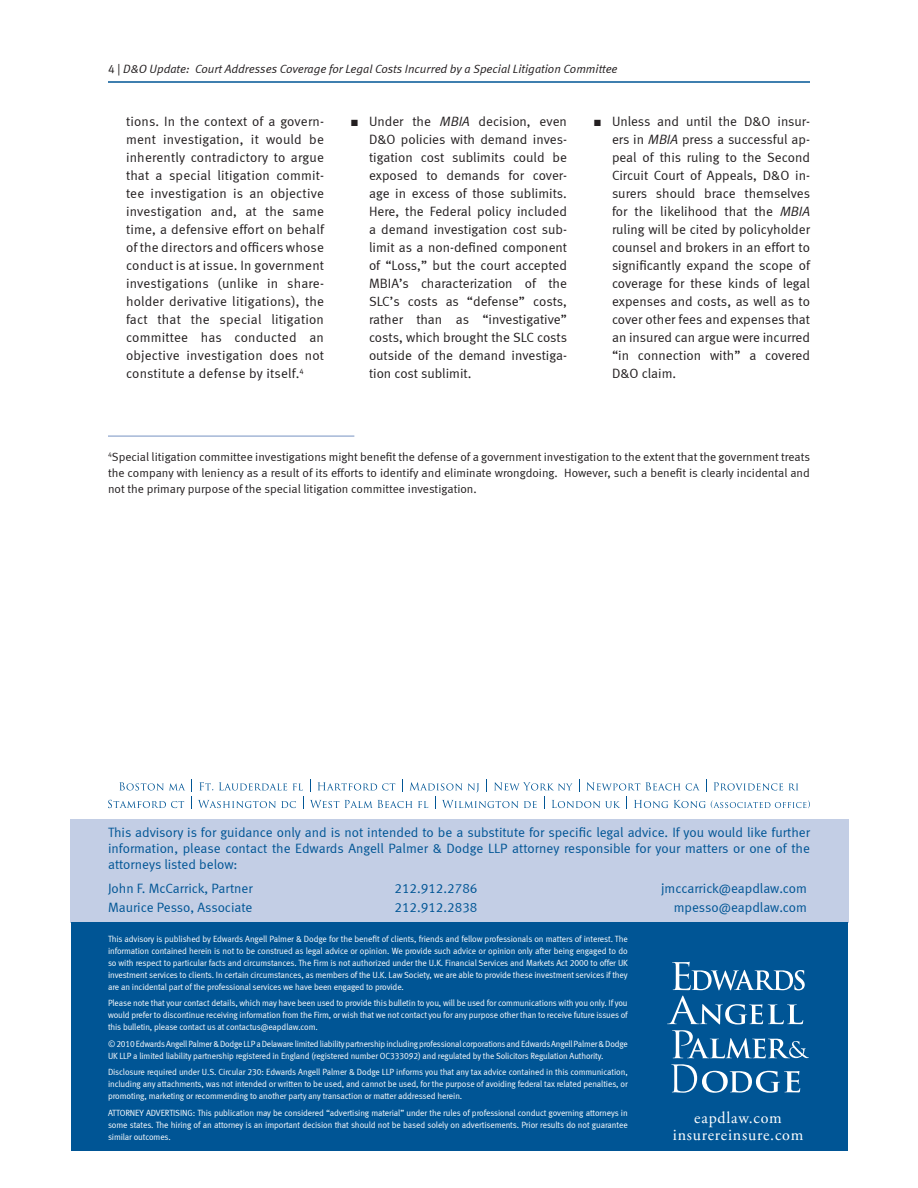
<style>
.page{position:relative;width:918px;height:1188px;background:#fff}
.page>*{position:absolute;margin:0;border:0;box-sizing:border-box;transform-origin:0 0}
.CA-Disclaimer{font:16.5px/16.5px "Adobe Garamond Pro";letter-spacing:.05em;color:#fff;text-align:center}
.CA-BulletedText{font:13.5px/18px "Meta Normal LF";color:#231f20;text-align:justify}
.CA-AuthorlistIntroTe{font:13.5px/15.8px "Meta Normal LF";color:#005595;text-align:justify}
.CA-AuthorlistatEnd{font:13.5px "Meta Normal LF";color:#005595}
.CA-SmallFootnotes{font:12px/15.8px "Meta Normal LF";color:#231f20;text-align:justify}
.t1{font:italic 12px "Meta Normal LF";color:#231f20}
.CA-Disclaimer-2{font:9px/12px "Meta Normal LF";letter-spacing:-.015em;color:#fff;text-align:justify;scale:.95 1}
.CA-Disclaimer-3{font:9px/12px "Meta Normal LF";letter-spacing:-.015em;color:#fff;scale:.94 1}
.s1{font-family:"Meta Normal LF Caps";font-style:normal}
.s2{font-family:"Meta Normal";font-style:normal}
.s3{font-style:italic}
</style>
<div class="page">
<hr style="left:108px;top:81px;width:702px;height:2px;background:#005595">
<div style="left:70px;top:819px;width:779px;height:103px;background:#c3cee5"></div>
<svg style="left:119px;top:782px;width:66px;height:8px"></svg>
<svg style="left:310px;top:779px;width:1px;height:13px"></svg>
<svg style="left:318px;top:782px;width:77px;height:8px"></svg>
<svg style="left:402px;top:779px;width:1px;height:13px"></svg>
<svg style="left:410px;top:782px;width:52px;height:8px"></svg>
<svg style="left:468px;top:783px;width:11px;height:10px"></svg>
<svg style="left:494px;top:782px;width:79px;height:8px"></svg>
<svg style="left:579px;top:779px;width:1px;height:13px"></svg>
<svg style="left:587px;top:782px;width:53px;height:8px"></svg>
<svg style="left:646px;top:782px;width:34px;height:8px"></svg>
<svg style="left:686px;top:783px;width:13px;height:7px"></svg>
<svg style="left:706px;top:779px;width:1px;height:13px"></svg>
<svg style="left:714px;top:782px;width:69px;height:8px"></svg>
<svg style="left:789px;top:784px;width:9px;height:6px"></svg>
<svg style="left:108px;top:800px;width:76px;height:8px"></svg>
<svg style="left:191px;top:779px;width:113px;height:30px"></svg>
<svg style="left:310px;top:800px;width:29px;height:8px"></svg>
<svg style="left:345px;top:800px;width:67px;height:8px"></svg>
<svg style="left:418px;top:801px;width:10px;height:7px"></svg>
<svg style="left:435px;top:797px;width:1px;height:12px"></svg>
<svg style="left:442px;top:800px;width:76px;height:8px"></svg>
<svg style="left:524px;top:801px;width:13px;height:7px"></svg>
<svg style="left:544px;top:797px;width:1px;height:12px"></svg>
<svg style="left:552px;top:800px;width:68px;height:8px"></svg>
<svg style="left:626px;top:797px;width:1px;height:12px"></svg>
<svg style="left:634px;top:800px;width:34px;height:8px"></svg>
<svg style="left:674px;top:800px;width:136px;height:8px"></svg>
<div style="left:71px;top:923px;width:777px;height:228px;background:#005595"></div>
<svg style="left:672px;top:962px;width:133px;height:28px"></svg>
<svg style="left:667px;top:996px;width:136px;height:28px"></svg>
<svg style="left:672px;top:1030px;width:137px;height:28px"></svg>
<svg style="left:671px;top:1064px;width:129px;height:29px"></svg>
<hr style="left:108px;top:435px;width:246px;height:2px;background:#a4b7d7">
<h3 class="t1" style="left:108px;top:62px;width:511px"><span class="s1">4</span> <span class="s2">|</span> D&amp;O Update: Court Addresses Coverage for Legal Costs Incurred by a Special Litigation Committee</h3>
<p class="CA-BulletedText" style="left:126px;top:112px;width:200px">tions. In the context of a govern&shy;ment investigation, it would be inherently contradictory to argue that a special litigation commit&shy;tee investigation is an objective investigation and, at the same time, a defensive effort on behalf of the directors and officers whose conduct is at issue. In government investigations (unlike in share&shy;holder derivative litigations), the fact that the special litigation committee has conducted an objective investigation does not constitute a defense by itself.<sup>4</sup></p>
<p class="CA-BulletedText" style="left:369px;top:112px;width:200px">Under the <span class="s3">MBIA</span> decision, even D&amp;O policies with demand inves&shy;tigation cost sublimits could be exposed to demands for cover&shy;age in excess of those sublimits.<br>Here, the Federal policy included a demand investigation cost sub&shy;limit as a non-defined component of “Loss,” but the court accepted MBIA’s characterization of the SLC’s costs as “defense” costs, rather than as “investigative” costs, which brought the SLC costs outside of the demand investiga&shy;tion cost sublimit.</p>
<p class="CA-BulletedText" style="left:612px;top:112px;width:200px">Unless and until the D&amp;O insur&shy;ers in <span class="s3">MBIA</span> press a successful ap&shy;peal of this ruling to the Second Circuit Court of Appeals, D&amp;O in&shy;surers should brace themselves for the likelihood that the <span class="s3">MBIA </span>ruling will be cited by policyholder counsel and brokers in an effort to significantly expand the scope of coverage for these kinds of legal expenses and costs, as well as to cover other fees and expenses that an insured can argue were incurred “in connection with” a covered D&amp;O claim.</p>
<p class="CA-SmallFootnotes" style="left:108px;top:449px;width:704px"><sup>4</sup>Special litigation committee investigations might benefit the defense of a government investigation to the extent that the government treats the company with leniency as a result of its efforts to identify and eliminate wrongdoing. However, such a benefit is clearly incidental and not the primary purpose of the special litigation committee investigation.</p>
<p class="CA-AuthorlistIntroTe" style="left:108px;top:824px;width:704px">This advisory is for guidance only and is not intended to be a substitute for specific legal advice. If you would like further information, please contact the Edwards Angell Palmer &amp; Dodge LLP attorney responsible for your matters or one of the attorneys listed below:</p>
<p class="CA-AuthorlistatEnd" style="left:108px;top:881px;width:146px">John F. McCarrick, Partner</p>
<p class="CA-AuthorlistatEnd" style="left:394px;top:881px;width:84px">212.912.2786</p>
<p class="CA-AuthorlistatEnd" style="left:661px;top:881px;width:147px">jmccarrick@eapdlaw.com</p>
<p class="CA-AuthorlistatEnd" style="left:108px;top:900px;width:146px">Maurice Pesso, Associate</p>
<p class="CA-AuthorlistatEnd" style="left:394px;top:900px;width:84px">212.912.2838</p>
<p class="CA-AuthorlistatEnd" style="left:674px;top:900px;width:135px">mpesso@eapdlaw.com</p>
<p class="CA-Disclaimer-2" style="left:108px;top:933px;width:549px">This advisory is published by Edwards Angell Palmer &amp; Dodge for the benefit of clients, friends and fellow professionals on matters of interest. The information contained herein is not to be construed as legal advice or opinion. We provide such advice or opinion only after being engaged to do so with respect to particular facts and circumstances. The Firm is not authorized under the U.K. Financial Services and Markets Act 2000 to offer UK investment services to clients. In certain circumstances, as members of the U.K. Law Society, we are able to provide these investment services if they are an incidental part of the professional services we have been engaged to provide.</p>
<p class="CA-Disclaimer-2" style="left:108px;top:997px;width:549px">Please note that your contact details, which may have been used to provide this bulletin to you, will be used for communications with you only. If you would prefer to discontinue receiving information from the Firm, or wish that we not contact you for any purpose other than to receive future issues of this bulletin, please contact us at contactus@eapdlaw.com.</p>
<p class="CA-Disclaimer-3" style="left:108px;top:1038px;width:554px">© 2010 Edwards Angell Palmer &amp; Dodge LLP a Delaware limited liability partnership including professional corporations and Edwards Angell Palmer &amp; Dodge<br>UK LLP a limited liability partnership registered in England (registered number OC333092) and regulated by the Solicitors Regulation Authority.</p>
<p class="CA-Disclaimer-2" style="left:108px;top:1066px;width:549px">Disclosure required under U.S. Circular 230: Edwards Angell Palmer &amp; Dodge LLP informs you that any tax advice contained in this communication, including any attachments, was not intended or written to be used, and cannot be used, for the purpose of avoiding federal tax related penalties, or promoting, marketing or recommending to another party any transaction or matter addressed herein.</p>
<p class="CA-Disclaimer-2" style="left:108px;top:1107px;width:549px">ATTORNEY ADVERTISING: This publication may be considered “advertising material” under the rules of professional conduct governing attorneys in some states. The hiring of an attorney is an important decision that should not be based solely on advertisements. Prior results do not guarantee similar outcomes.</p>
<p class="CA-Disclaimer" style="left:673px;top:1111px;width:132px">eapdlaw.com insurereinsure.com</p>
</div>
